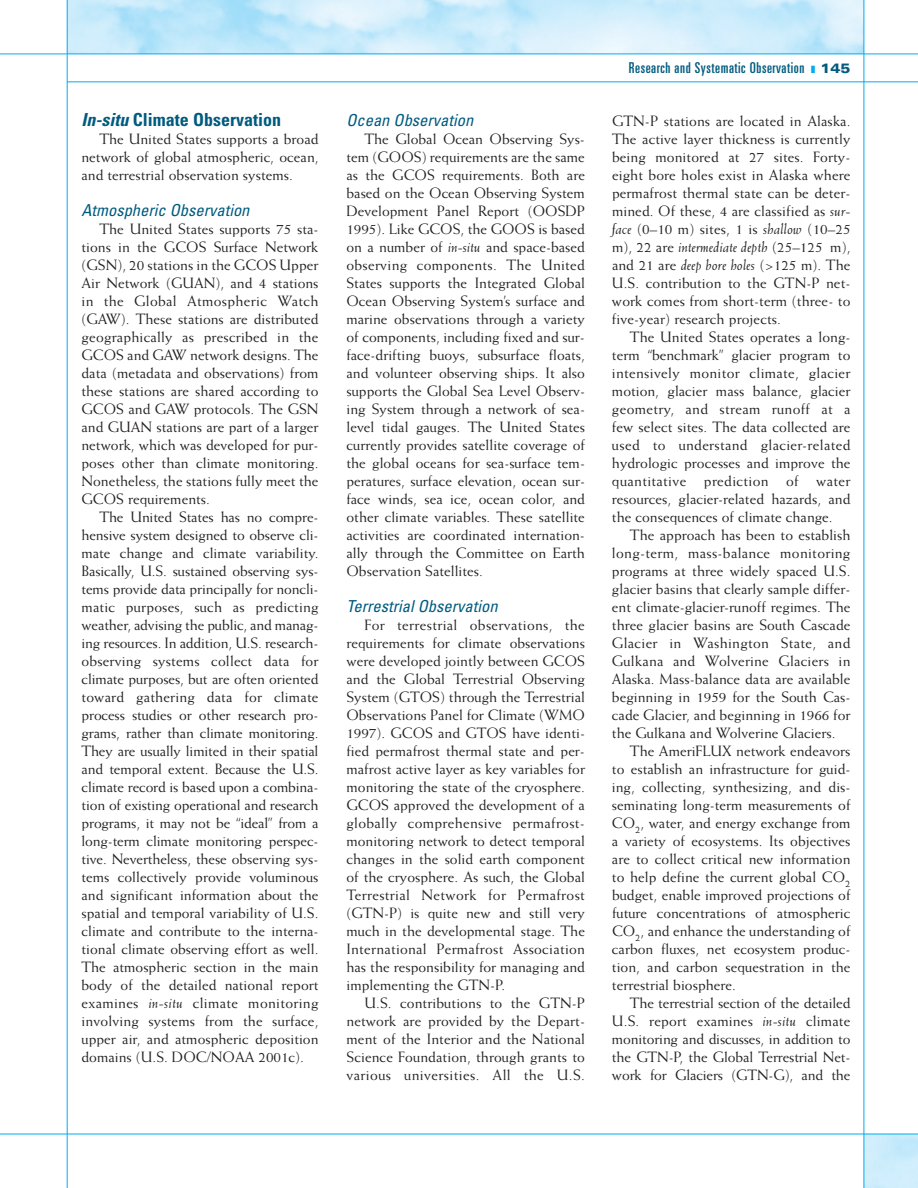
<style>
.page{position:relative;width:918px;height:1188px;background:#fff}
.page>*{position:absolute;margin:0;border:0;box-sizing:border-box;transform-origin:0 0}
.t1{font:700 condensed 18px "Univers";color:#005b7f}
.t2{font:italic condensed 16.5px "Univers";color:#005b7f}
.t3{font:15px/18px "Weiss";color:#231f1f;text-align:justify}
.t4{font:ultra-condensed 15px "Univers";letter-spacing:.035em;color:#005b7f}
.s1{font-style:italic}
.s2{color:#00adef}
.s3{font-weight:900;font-stretch:expanded;font-size:13.5px}
</style>
<div class="page">
<img style="left:68px;top:0;width:796px;height:54px">
<hr style="left:67px;top:0;width:1px;height:1188px;background:#00adef">
<hr style="left:67px;top:82px;width:851px;height:1px;background:#00adef">
<hr style="left:864px;top:0;width:1px;height:1188px;background:#00adef">
<hr style="left:0;top:54px;width:918px;height:1px;background:#00adef">
<hr style="left:0;top:1134px;width:918px;height:1px;background:#00adef">
<p class="t1" style="left:82px;top:113px;width:201px"><span class="s1">In-situ</span> Climate Observation</p>
<p class="t3" style="left:82px;top:131px;width:239px;text-indent:18px">The United States supports a broad network of global atmospheric, ocean, and terrestrial observation systems.</p>
<p class="t2" style="left:82px;top:204px;width:170px">Atmospheric Observation</p>
<p class="t3" style="left:82px;top:221px;width:239px;text-indent:18px">The United States supports 75 sta&shy;tions in the GCOS Surface Network (GSN), 20 stations in the GCOS Upper Air Network (GUAN), and 4 stations in the Global Atmospheric Watch (GAW). These stations are distributed geographically as prescribed in the GCOS and GAW network designs. The data (metadata and observations) from these stations are shared according to GCOS and GAW protocols. The GSN and GUAN stations are part of a larger network, which was developed for pur&shy;poses other than climate monitoring.<br>Nonetheless, the stations fully meet the GCOS requirements.</p>
<p class="t3" style="left:82px;top:509px;width:239px;text-indent:18px">The United States has no compre&shy;hensive system designed to observe cli&shy;mate change and climate variability.<br>Basically, U.S. sustained observing sys&shy;tems provide data principally for noncli&shy;matic purposes, such as predicting weather, advising the public, and manag&shy;ing resources. In addition, U.S. research&shy;observing systems collect data for climate purposes, but are often oriented toward gathering data for climate process studies or other research pro&shy;grams, rather than climate monitoring.<br>They are usually limited in their spatial and temporal extent. Because the U.S. climate record is based upon a combina&shy;tion of existing operational and research programs, it may not be “ideal” from a long-term climate monitoring perspec&shy;tive. Nevertheless, these observing sys&shy;tems collectively provide voluminous and significant information about the spatial and temporal variability of U.S. climate and contribute to the interna&shy;tional climate observing effort as well.<br>The atmospheric section in the main body of the detailed national report examines <span class="s1">in-situ</span> climate monitoring involving systems from the surface, upper air, and atmospheric deposition domains (U.S. DOC/NOAA 2001c).</p>
<p class="t2" style="left:346px;top:114px;width:128px">Ocean Observation</p>
<p class="t3" style="left:346px;top:131px;width:240px;text-indent:18px">The Global Ocean Observing Sys&shy;tem (GOOS) requirements are the same as the GCOS requirements. Both are based on the Ocean Observing System Development Panel Report (OOSDP 1995). Like GCOS, the GOOS is based on a number of <span class="s1">in-situ</span> and space-based observing components. The United States supports the Integrated Global Ocean Observing System’s surface and marine observations through a variety of components, including fixed and sur&shy;face-drifting buoys, subsurface floats, and volunteer observing ships. It also supports the Global Sea Level Observ&shy;ing System through a network of sea&shy;level tidal gauges. The United States currently provides satellite coverage of the global oceans for sea-surface tem&shy;peratures, surface elevation, ocean sur&shy;face winds, sea ice, ocean color, and other climate variables. These satellite activities are coordinated internation&shy;ally through the Committee on Earth Observation Satellites.</p>
<p class="t2" style="left:346px;top:600px;width:153px">Terrestrial Observation</p>
<p class="t3" style="left:346px;top:617px;width:240px;text-indent:18px">For terrestrial observations, the requirements for climate observations were developed jointly between GCOS and the Global Terrestrial Observing System (GTOS) through the Terrestrial Observations Panel for Climate (WMO 1997). GCOS and GTOS have identi&shy;fied permafrost thermal state and per&shy;mafrost active layer as key variables for monitoring the state of the cryosphere.<br>GCOS approved the development of a globally comprehensive permafrost&shy;monitoring network to detect temporal changes in the solid earth component of the cryosphere. As such, the Global Terrestrial Network for Permafrost (GTN-P) is quite new and still very much in the developmental stage. The International Permafrost Association has the responsibility for managing and implementing the GTN-P.</p>
<p class="t3" style="left:346px;top:995px;width:240px;text-indent:18px">U.S. contributions to the GTN-P network are provided by the Depart&shy;ment of the Interior and the National Science Foundation, through grants to various universities. All the U.S.</p>
<p class="t4" style="left:629px;top:63px;width:223px">Research and Systematic Observation <span class="s2">■</span> <span class="s3">145</span></p>
<p class="t3" style="left:612px;top:113px;width:240px">GTN-P stations are located in Alaska.<br>The active layer thickness is currently being monitored at 27 sites. Forty&shy;eight bore holes exist in Alaska where permafrost thermal state can be deter&shy;mined. Of these, 4 are classified as <span class="s1">sur&shy;face</span> (0–10 m) sites, 1 is <span class="s1">shallow</span> (10–25 m), 22 are <span class="s1">intermediate depth</span> (25–125 m), and 21 are <span class="s1">deep bore holes</span> (&gt;125 m). The U.S. contribution to the GTN-P net&shy;work comes from short-term (three- to five-year) research projects.</p>
<p class="t3" style="left:612px;top:329px;width:240px;text-indent:18px">The United States operates a long&shy;term “benchmark” glacier program to intensively monitor climate, glacier motion, glacier mass balance, glacier geometry, and stream runoff at a few select sites. The data collected are used to understand glacier-related hydrologic processes and improve the quantitative prediction of water resources, glacier-related hazards, and the consequences of climate change.</p>
<p class="t3" style="left:612px;top:527px;width:240px;text-indent:18px">The approach has been to establish long-term, mass-balance monitoring programs at three widely spaced U.S. glacier basins that clearly sample differ&shy;ent climate-glacier-runoff regimes. The three glacier basins are South Cascade Glacier in Washington State, and Gulkana and Wolverine Glaciers in Alaska. Mass-balance data are available beginning in 1959 for the South Cas&shy;cade Glacier, and beginning in 1966 for the Gulkana and Wolverine Glaciers.</p>
<p class="t3" style="left:612px;top:743px;width:240px;text-indent:18px">The AmeriFLUX network endeavors to establish an infrastructure for guid&shy;ing, collecting, synthesizing, and dis&shy;seminating long-term measurements of CO<sub>2</sub>, water, and energy exchange from a variety of ecosystems. Its objectives are to collect critical new information to help define the current global CO<sub>2 </sub>budget, enable improved projections of future concentrations of atmospheric CO<sub>2</sub>, and enhance the understanding of carbon fluxes, net ecosystem produc&shy;tion, and carbon sequestration in the terrestrial biosphere.</p>
<p class="t3" style="left:612px;top:995px;width:240px;text-indent:18px">The terrestrial section of the detailed U.S. report examines <span class="s1">in-situ</span> climate monitoring and discusses, in addition to the GTN-P, the Global Terrestrial Net&shy;work for Glaciers (GTN-G), and the</p>
</div>
